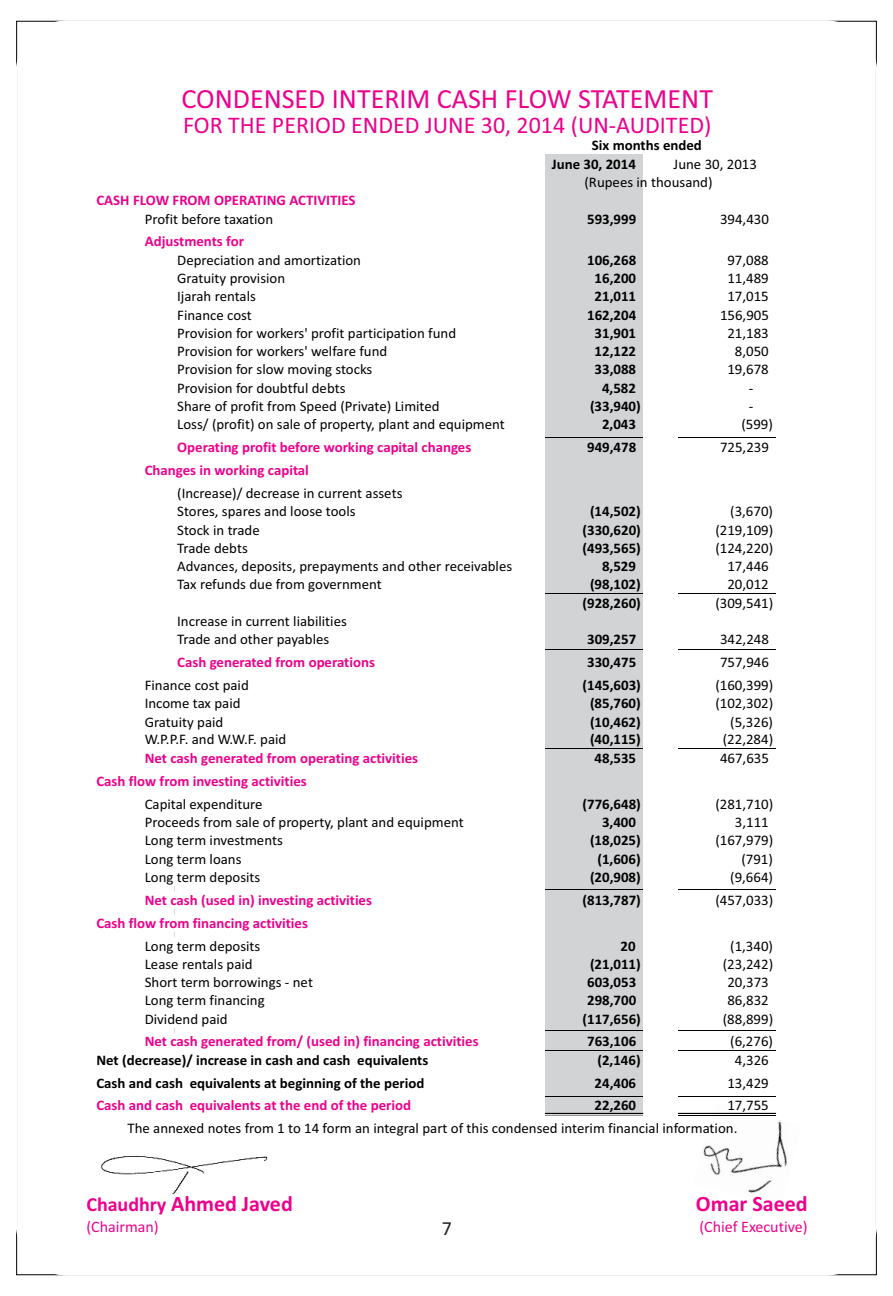
<style>
.page{position:relative;width:893px;height:1296px;background:#fff}
.page>*{position:absolute;margin:0;border:0;box-sizing:border-box;transform-origin:0 0}
.t1{font:28px "Calibri";color:#ec008c}
.t2{font:24px "Calibri";color:#ec008c}
.t3{font:700 22px "Calibri";color:#ec008c}
.t4{font:20px "Calibri";color:#231f20}
.t5{font:16px "Calibri";color:#ec008c}
.t6{font:14.6px/18.2px "Calibri";color:#000}
.t7{font:700 14.6px/22.8px "Calibri";color:#000}
.t8{font:700 14.6px/22.8px "Calibri";color:#ec008c}
.s1{font-size:20px}
</style>
<div class="page">
<img style="left:694px;top:1112px;width:93px;height:81px">
<img style="left:101px;top:1155px;width:167px;height:39px">
<div style="left:545px;top:154px;width:98px;height:962px;background:#d1d3d4"></div>
<hr style="left:678px;top:1096px;width:98px;height:1px;background:#000">
<hr style="left:545px;top:1096px;width:98px;height:1px;background:#000">
<hr style="left:545px;top:1113px;width:98px;height:1px;background:#000">
<hr style="left:545px;top:1115px;width:98px;height:1px;background:#d9dbde">
<hr style="left:678px;top:1113px;width:98px;height:1px;background:#000">
<hr style="left:678px;top:1115px;width:98px;height:1px;background:#000">
<hr style="left:545px;top:437px;width:98px;height:1px;background:#000">
<hr style="left:678px;top:437px;width:98px;height:1px;background:#000">
<hr style="left:545px;top:593px;width:98px;height:1px;background:#000">
<hr style="left:678px;top:593px;width:98px;height:1px;background:#000">
<hr style="left:545px;top:649px;width:98px;height:1px;background:#000">
<hr style="left:678px;top:649px;width:98px;height:1px;background:#000">
<hr style="left:545px;top:889px;width:98px;height:1px;background:#000">
<hr style="left:678px;top:889px;width:98px;height:1px;background:#000">
<hr style="left:545px;top:1030px;width:98px;height:1px;background:#000">
<hr style="left:678px;top:1030px;width:98px;height:1px;background:#000">
<hr style="left:545px;top:1050px;width:98px;height:1px;background:#000">
<hr style="left:678px;top:1050px;width:98px;height:1px;background:#000">
<hr style="left:545px;top:749px;width:98px;height:1px;background:#000">
<hr style="left:678px;top:749px;width:98px;height:1px;background:#000">
<h1 class="t1" style="left:181px;top:87px;width:533px">CONDENSED INTERIM CASH FLOW STATEMENT</h1>
<h2 class="t2" style="left:183px;top:115px;width:530px">FOR THE PERIOD ENDED JUNE 30, 2014 (UN‐AUDITED)</h2>
<p class="t7" style="left:552px;top:138px;width:152px;line-height:18.2px;text-indent:40px">Six months ended<br>June 30, 2014</p>
<p class="t6" style="left:584px;top:156px;width:174px;text-indent:89px">June 30, 2013 (Rupees in thousand)</p>
<p class="t7" style="left:587px;top:209px;width:51px">593,999</p>
<p class="t6" style="left:720px;top:211px;width:50px">394,430</p>
<p class="t7" style="left:587px;top:250px;width:51px">106,268</p>
<p class="t6" style="left:727px;top:252px;width:43px">97,088</p>
<p class="t7" style="left:595px;top:268px;width:43px">16,200</p>
<p class="t6" style="left:727px;top:270px;width:43px">11,489</p>
<p class="t7" style="left:595px;top:286px;width:43px">21,011</p>
<p class="t6" style="left:727px;top:289px;width:43px">17,015</p>
<p class="t7" style="left:587px;top:305px;width:51px">162,204</p>
<p class="t6" style="left:720px;top:307px;width:50px">156,905</p>
<p class="t7" style="left:595px;top:323px;width:43px">31,901</p>
<p class="t6" style="left:727px;top:325px;width:43px">21,183</p>
<p class="t7" style="left:595px;top:341px;width:43px">12,122</p>
<p class="t6" style="left:735px;top:343px;width:35px">8,050</p>
<p class="t7" style="left:595px;top:359px;width:43px">33,088</p>
<p class="t6" style="left:727px;top:362px;width:43px">19,678</p>
<p class="t7" style="left:602px;top:378px;width:35px">4,582</p>
<p class="t6" style="left:749px;top:380px;width:6px">‐</p>
<p class="t7" style="left:590px;top:396px;width:52px">(33,940)</p>
<p class="t6" style="left:749px;top:398px;width:6px">‐</p>
<p class="t7" style="left:602px;top:414px;width:35px">2,043</p>
<p class="t6" style="left:741px;top:417px;width:33px">(599)</p>
<p class="t7" style="left:587px;top:437px;width:51px">949,478</p>
<p class="t6" style="left:720px;top:439px;width:50px">725,239</p>
<p class="t8" style="left:96px;top:190px;width:261px">CASH FLOW FROM OPERATING ACTIVITIES</p>
<p class="t6" style="left:145px;top:211px;width:130px">Profit before taxation</p>
<p class="t8" style="left:145px;top:231px;width:101px">Adjustments for</p>
<p class="t6" style="left:177px;top:252px;width:329px">Depreciation and amortization<br>Gratuity provision<br>Ijarah rentals<br>Finance cost<br>Provision for workers' profit participation fund Provision for workers' welfare fund<br>Provision for slow moving stocks<br>Provision for doubtful debts<br>Share of profit from Speed (Private) Limited<br>Loss/ (profit) on sale of property, plant and equipment</p>
<p class="t8" style="left:145px;top:437px;width:328px;text-indent:32px">Operating profit before working capital changes<br>Changes in working capital</p>
<p class="t6" style="left:177px;top:485px;width:336px">(Increase)/ decrease in current assets<br>Stores, spares and loose tools<br>Stock in trade<br>Trade debts<br>Advances, deposits, prepayments and other receivables<br>Tax refunds due from government</p>
<p class="t6" style="left:177px;top:613px;width:171px">Increase in current liabilities<br>Trade and other payables</p>
<p class="t8" style="left:177px;top:652px;width:199px">Cash generated from operations</p>
<p class="t6" style="left:145px;top:677px;width:143px">Finance cost paid<br>Income tax paid<br>Gratuity paid<br>W.P.P.F. and W.W.F. paid</p>
<p class="t8" style="left:96px;top:748px;width:323px;text-indent:48px">Net cash generated from operating activities<br>Cash flow from investing activities</p>
<p class="t6" style="left:145px;top:796px;width:320px">Capital expenditure<br>Proceeds from sale of property, plant and equipment<br>Long term investments<br>Long term loans<br>Long term deposits</p>
<p class="t8" style="left:96px;top:890px;width:277px;text-indent:48px">Net cash (used in) investing activities<br>Cash flow from financing activities</p>
<p class="t6" style="left:145px;top:938px;width:170px">Long term deposits<br>Lease rentals paid<br>Short term borrowings ‐ net<br>Long term financing<br>Dividend paid</p>
<p class="t8" style="left:145px;top:1031px;width:335px">Net cash generated from/ (used in) financing activities</p>
<p class="t7" style="left:96px;top:1050px;width:333px">Net (decrease)/ increase in cash and cash equivalents<br>Cash and cash equivalents at beginning of the period</p>
<p class="t8" style="left:96px;top:1095px;width:316px">Cash and cash equivalents at the end of the period</p>
<p class="t6" style="left:127px;top:1121px;width:611px">The annexed notes from 1 to 14 form an integral part of this condensed interim financial information.</p>
<p class="t7" style="left:590px;top:501px;width:52px">(14,502)</p>
<p class="t6" style="left:730px;top:503px;width:44px">(3,670)</p>
<p class="t7" style="left:582px;top:519px;width:60px">(330,620)</p>
<p class="t6" style="left:715px;top:522px;width:59px">(219,109)</p>
<p class="t7" style="left:582px;top:538px;width:60px">(493,565)</p>
<p class="t6" style="left:715px;top:540px;width:59px">(124,220)</p>
<p class="t7" style="left:602px;top:556px;width:35px">8,529</p>
<p class="t6" style="left:727px;top:558px;width:43px">17,446</p>
<p class="t7" style="left:590px;top:574px;width:52px">(98,102)</p>
<p class="t6" style="left:727px;top:577px;width:43px">20,012</p>
<p class="t7" style="left:582px;top:593px;width:60px">(928,260)</p>
<p class="t6" style="left:715px;top:595px;width:59px">(309,541)</p>
<p class="t7" style="left:587px;top:629px;width:51px">309,257</p>
<p class="t6" style="left:720px;top:631px;width:50px">342,248</p>
<p class="t7" style="left:587px;top:652px;width:51px">330,475</p>
<p class="t6" style="left:720px;top:654px;width:50px">757,946</p>
<p class="t7" style="left:582px;top:675px;width:60px">(145,603)</p>
<p class="t6" style="left:715px;top:677px;width:59px">(160,399)</p>
<p class="t7" style="left:590px;top:693px;width:52px">(85,760)</p>
<p class="t6" style="left:715px;top:696px;width:59px">(102,302)</p>
<p class="t7" style="left:590px;top:711px;width:52px">(10,462)</p>
<p class="t6" style="left:730px;top:714px;width:44px">(5,326)</p>
<p class="t7" style="left:590px;top:729px;width:52px">(40,115)</p>
<p class="t6" style="left:723px;top:731px;width:52px">(22,284)</p>
<p class="t7" style="left:595px;top:748px;width:43px">48,535</p>
<p class="t6" style="left:720px;top:750px;width:50px">467,635</p>
<p class="t7" style="left:582px;top:794px;width:60px">(776,648)</p>
<p class="t6" style="left:715px;top:796px;width:59px">(281,710)</p>
<p class="t7" style="left:602px;top:812px;width:35px">3,400</p>
<p class="t6" style="left:735px;top:814px;width:35px">3,111</p>
<p class="t7" style="left:590px;top:830px;width:52px">(18,025)</p>
<p class="t6" style="left:715px;top:833px;width:59px">(167,979)</p>
<p class="t7" style="left:597px;top:849px;width:45px">(1,606)</p>
<p class="t6" style="left:741px;top:851px;width:33px">(791)</p>
<p class="t7" style="left:590px;top:867px;width:52px">(20,908)</p>
<p class="t6" style="left:730px;top:869px;width:44px">(9,664)</p>
<p class="t7" style="left:582px;top:890px;width:60px">(813,787)</p>
<p class="t6" style="left:715px;top:892px;width:59px">(457,033)</p>
<p class="t7" style="left:621px;top:936px;width:17px">20</p>
<p class="t6" style="left:730px;top:938px;width:44px">(1,340)</p>
<p class="t7" style="left:590px;top:954px;width:52px">(21,011)</p>
<p class="t6" style="left:723px;top:956px;width:52px">(23,242)</p>
<p class="t7" style="left:587px;top:972px;width:51px">603,053</p>
<p class="t6" style="left:727px;top:974px;width:43px">20,373</p>
<p class="t7" style="left:587px;top:990px;width:51px">298,700</p>
<p class="t6" style="left:727px;top:993px;width:43px">86,832</p>
<p class="t7" style="left:582px;top:1009px;width:60px">(117,656)</p>
<p class="t6" style="left:723px;top:1011px;width:52px">(88,899)</p>
<p class="t7" style="left:587px;top:1031px;width:51px">763,106</p>
<p class="t6" style="left:730px;top:1033px;width:44px">(6,276)</p>
<p class="t7" style="left:597px;top:1050px;width:45px">(2,146)</p>
<p class="t6" style="left:735px;top:1052px;width:35px">4,326</p>
<p class="t7" style="left:595px;top:1073px;width:43px">24,406</p>
<p class="t6" style="left:727px;top:1075px;width:43px">13,429</p>
<p class="t7" style="left:595px;top:1095px;width:43px">22,260</p>
<p class="t6" style="left:727px;top:1097px;width:43px">17,755</p>
<h3 class="t3" style="left:86px;top:1195px;width:208px"><span class="s1">Chaudhry</span> Ahmed Javed</h3>
<p class="t5" style="left:86px;top:1220px;width:74px">(Chairman)</p>
<h3 class="t4" style="left:442px;top:1220px;width:12px">7</h3>
<h3 class="t3" style="left:696px;top:1195px;width:113px">Omar Saeed</h3>
<p class="t5" style="left:699px;top:1220px;width:110px">(Chief Executive)</p>
</div>
